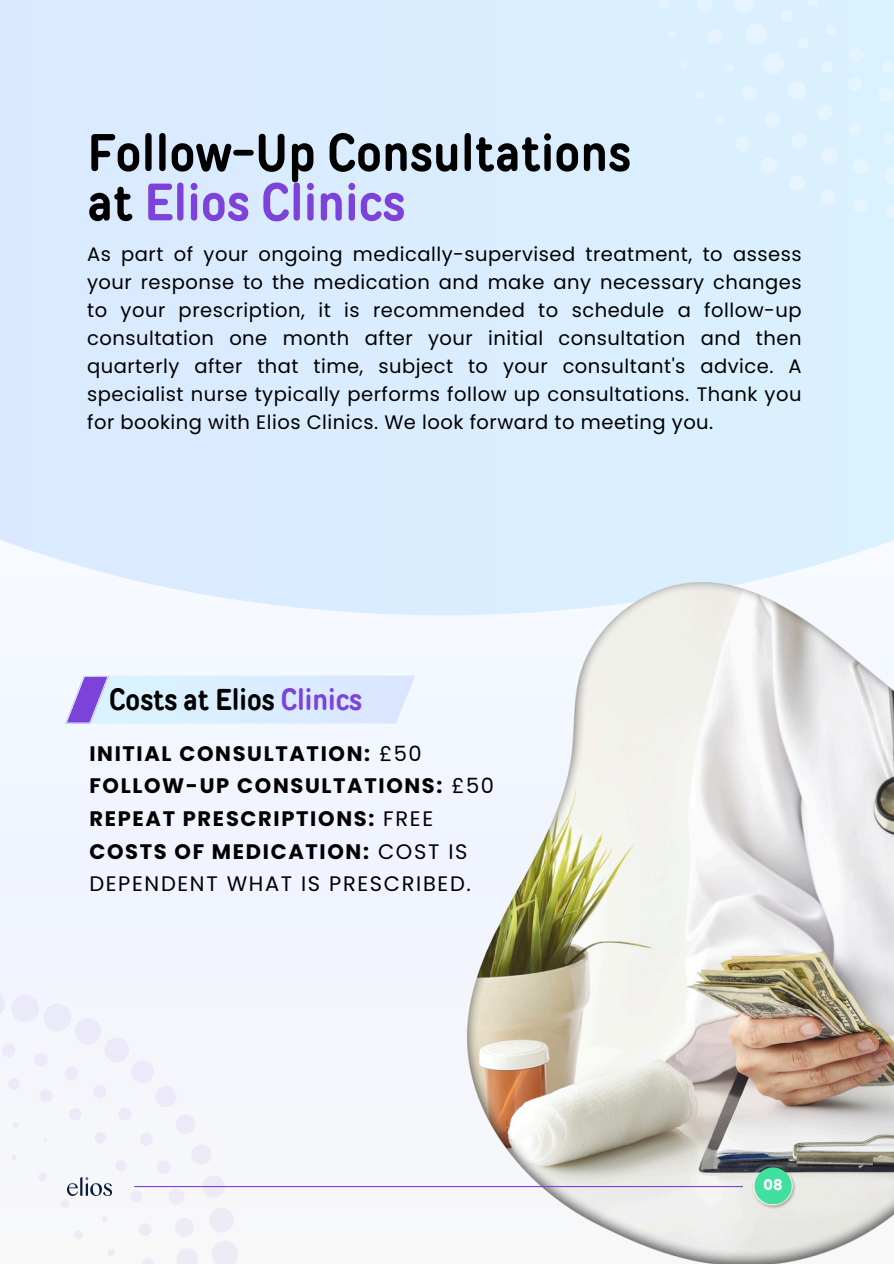
<style>
.page{position:relative;width:894px;height:1264px;background:#fff}
.page>*{position:absolute;margin:0;border:0;box-sizing:border-box;transform-origin:0 0}
.t1{font:700 52.5px/49.5px "TT Rounds Condensed";letter-spacing:.005em;color:#000}
.t2{font:700 30px "TT Rounds Condensed";color:#000}
.t3{font:700 21px/32.7px "Poppins";letter-spacing:.08em;color:#000}
.t4{font:19.5px/28.2px "Poppins";letter-spacing:.025em;color:#000;text-align:justify}
.t5{font:700 14.7px "Poppins";color:#fff}
.s1{color:#7c42da}
.s2{font-weight:400}
</style>
<div class="page">
<div style="left:0;top:0;width:893px;height:1263px;background:#f3f6fd"></div>
<div style="left:0;top:0;width:893px;height:615px;background:#daedff"></div>
<svg style="left:808px;top:0;width:9px;height:6px"></svg>
<div style="left:825px;top:25px;width:10px;height:10px;background:#e5f4ff;border-radius:50%"></div>
<div style="left:848px;top:47px;width:15px;height:15px;background:#e5f5ff;border-radius:50%"></div>
<div style="left:881px;top:61px;width:12px;height:12px;background:#e5f5ff;border-radius:50%"></div>
<div style="left:780px;top:10px;width:12px;height:12px;background:#e5f4ff;border-radius:50%"></div>
<div style="left:798px;top:38px;width:10px;height:11px;background:#e5f4ff;border-radius:50%"></div>
<div style="left:820px;top:61px;width:12px;height:12px;background:#e5f4ff;border-radius:50%"></div>
<div style="left:847px;top:77px;width:14px;height:14px;background:#e5f5ff;border-radius:50%"></div>
<div style="left:878px;top:87px;width:15px;height:15px;background:#e5f5ff;border-radius:50%"></div>
<svg style="left:734px;top:0;width:19px;height:12px"></svg>
<svg style="left:746px;top:24px;width:60px;height:75px"></svg>
<div style="left:816px;top:105px;width:16px;height:15px;background:#e5f4ff;border-radius:50%"></div>
<div style="left:848px;top:123px;width:13px;height:13px;background:#e5f5ff;border-radius:50%"></div>
<div style="left:882px;top:133px;width:11px;height:12px;background:#e5f5ff;border-radius:50%"></div>
<svg style="left:697px;top:0;width:14px;height:12px"></svg>
<div style="left:707px;top:29px;width:15px;height:15px;background:#e5f3ff;border-radius:50%"></div>
<div style="left:726px;top:64px;width:7px;height:7px;background:#e5f4ff;border-radius:50%"></div>
<div style="left:741px;top:86px;width:15px;height:15px;background:#e5f4ff;border-radius:50%"></div>
<div style="left:764px;top:112px;width:16px;height:16px;background:#e5f4ff;border-radius:50%"></div>
<div style="left:791px;top:132px;width:16px;height:17px;background:#e5f4ff;border-radius:50%"></div>
<svg style="left:821px;top:148px;width:16px;height:16px"></svg>
<svg style="left:853px;top:159px;width:15px;height:16px"></svg>
<svg style="left:885px;top:167px;width:8px;height:17px"></svg>
<div style="left:852px;top:199px;width:15px;height:14px;background:#e5f5ff;border-radius:50%"></div>
<svg style="left:887px;top:204px;width:6px;height:14px"></svg>
<svg style="left:660px;top:0;width:9px;height:7px"></svg>
<div style="left:667px;top:30px;width:9px;height:9px;background:#e5f3ff;border-radius:50%"></div>
<div style="left:680px;top:62px;width:7px;height:7px;background:#e5f3ff;border-radius:50%"></div>
<div style="left:695px;top:90px;width:9px;height:9px;background:#e5f3ff;border-radius:50%"></div>
<svg style="left:717px;top:117px;width:5px;height:6px"></svg>
<svg style="left:735px;top:137px;width:15px;height:15px"></svg>
<div style="left:760px;top:157px;width:17px;height:17px;background:#e5f4ff;border-radius:50%"></div>
<div style="left:789px;top:175px;width:16px;height:16px;background:#e5f4ff;border-radius:50%"></div>
<div style="left:820px;top:189px;width:15px;height:15px;background:#e5f4ff;border-radius:50%"></div>
<svg style="left:65px;top:675px;width:350px;height:48px;background:#d5e2fc"></svg>
<img style="left:467px;top:582px;width:426px;height:681px">
<div style="left:74px;top:1230px;width:9px;height:8px;background:#eeebf6;border-radius:50%"></div>
<div style="left:60px;top:1198px;width:9px;height:9px;background:#eeeaf6;border-radius:50%"></div>
<div style="left:38px;top:1172px;width:9px;height:9px;background:#edeaf7;border-radius:50%"></div>
<svg style="left:12px;top:1155px;width:4px;height:5px"></svg>
<div style="left:107px;top:1248px;width:8px;height:8px;background:#efebf6;border-radius:50%"></div>
<svg style="left:103px;top:1217px;width:4px;height:4px"></svg>
<svg style="left:13px;top:1123px;width:5px;height:4px"></svg>
<svg style="left:116px;top:1161px;width:10px;height:10px"></svg>
<div style="left:95px;top:1131px;width:11px;height:12px;background:#edeaf7;border-radius:50%"></div>
<div style="left:69px;top:1107px;width:12px;height:13px;background:#eceaf8;border-radius:50%"></div>
<div style="left:39px;top:1089px;width:13px;height:13px;background:#eceaf8;border-radius:50%"></div>
<div style="left:8px;top:1078px;width:12px;height:11px;background:#eceaf8;border-radius:50%"></div>
<svg style="left:143px;top:1259px;width:10px;height:4px"></svg>
<div style="left:139px;top:1223px;width:13px;height:12px;background:#eeebf6;border-radius:50%"></div>
<div style="left:130px;top:1190px;width:12px;height:12px;background:#eeeaf6;border-radius:50%"></div>
<svg style="left:177px;top:1249px;width:20px;height:14px"></svg>
<div style="left:175px;top:1217px;width:19px;height:19px;background:#eeebf6;border-radius:50%"></div>
<div style="left:168px;top:1188px;width:17px;height:16px;background:#eeeaf6;border-radius:50%"></div>
<div style="left:157px;top:1160px;width:14px;height:14px;background:#edeaf7;border-radius:50%"></div>
<div style="left:140px;top:1132px;width:13px;height:13px;background:#edeaf7;border-radius:50%"></div>
<div style="left:118px;top:1107px;width:14px;height:13px;background:#eceaf8;border-radius:50%"></div>
<div style="left:93px;top:1085px;width:13px;height:13px;background:#eceaf8;border-radius:50%"></div>
<div style="left:65px;top:1066px;width:13px;height:14px;background:#eceaf8;border-radius:50%"></div>
<div style="left:34px;top:1052px;width:14px;height:14px;background:#eceaf9;border-radius:50%"></div>
<div style="left:2px;top:1043px;width:13px;height:14px;background:#eceaf9;border-radius:50%"></div>
<svg style="left:212px;top:1241px;width:26px;height:22px"></svg>
<svg style="left:209px;top:1208px;width:24px;height:24px"></svg>
<svg style="left:202px;top:1175px;width:23px;height:22px"></svg>
<div style="left:191px;top:1144px;width:20px;height:20px;background:#edeaf7;border-radius:50%"></div>
<div style="left:176px;top:1114px;width:19px;height:20px;background:#eceaf8;border-radius:50%"></div>
<div style="left:155px;top:1086px;width:21px;height:21px;background:#eceaf8;border-radius:50%"></div>
<div style="left:131px;top:1060px;width:23px;height:22px;background:#eceaf8;border-radius:50%"></div>
<div style="left:104px;top:1037px;width:25px;height:25px;background:#eceaf9;border-radius:50%"></div>
<div style="left:75px;top:1018px;width:26px;height:26px;background:#eceaf9;border-radius:50%"></div>
<div style="left:43px;top:1003px;width:28px;height:28px;background:#ebeaf9;border-radius:50%"></div>
<div style="left:11px;top:994px;width:28px;height:28px;background:#ebeaf9;border-radius:50%"></div>
<svg style="left:0;top:994px;width:5px;height:20px"></svg>
<img style="left:67px;top:1177px;width:44px;height:18px">
<img style="left:748px;top:1162px;width:47px;height:47px">
<div style="left:754px;top:1167px;width:37px;height:37px;background:#42e09e;border-radius:50%"></div>
<hr style="left:134px;top:1185px;width:608px;height:2px;background:#7c42da">
<p class="t1" style="left:87px;top:128px;width:545px">Follow-Up Consultations at <span class="s1">Elios Clinics</span></p>
<p class="t4" style="left:87px;top:239px;width:715px">As part of your ongoing medically-supervised treatment, to assess your response to the medication and make any necessary changes to your prescription, it is recommended to schedule a follow-up consultation one month after your initial consultation and then quarterly after that time, subject to your consultant's advice. A specialist nurse typically performs follow up consultations. Thank you for booking with Elios Clinics. We look forward to meeting you.</p>
<p class="t2" style="left:109px;top:681px;width:254px">Costs at Elios <span class="s1">Clinics</span></p>
<p class="t3" style="left:89px;top:737px;width:406px">INITIAL CONSULTATION: <span class="s2">£50<br></span>FOLLOW-UP CONSULTATIONS: <span class="s2">£50<br></span>REPEAT PRESCRIPTIONS: <span class="s2">FREE<br></span>COSTS OF MEDICATION: <span class="s2">COST IS<br>DEPENDENT WHAT IS PRESCRIBED.</span></p>
<h3 class="t5" style="left:763px;top:1174px;width:21px">08</h3>
</div>
